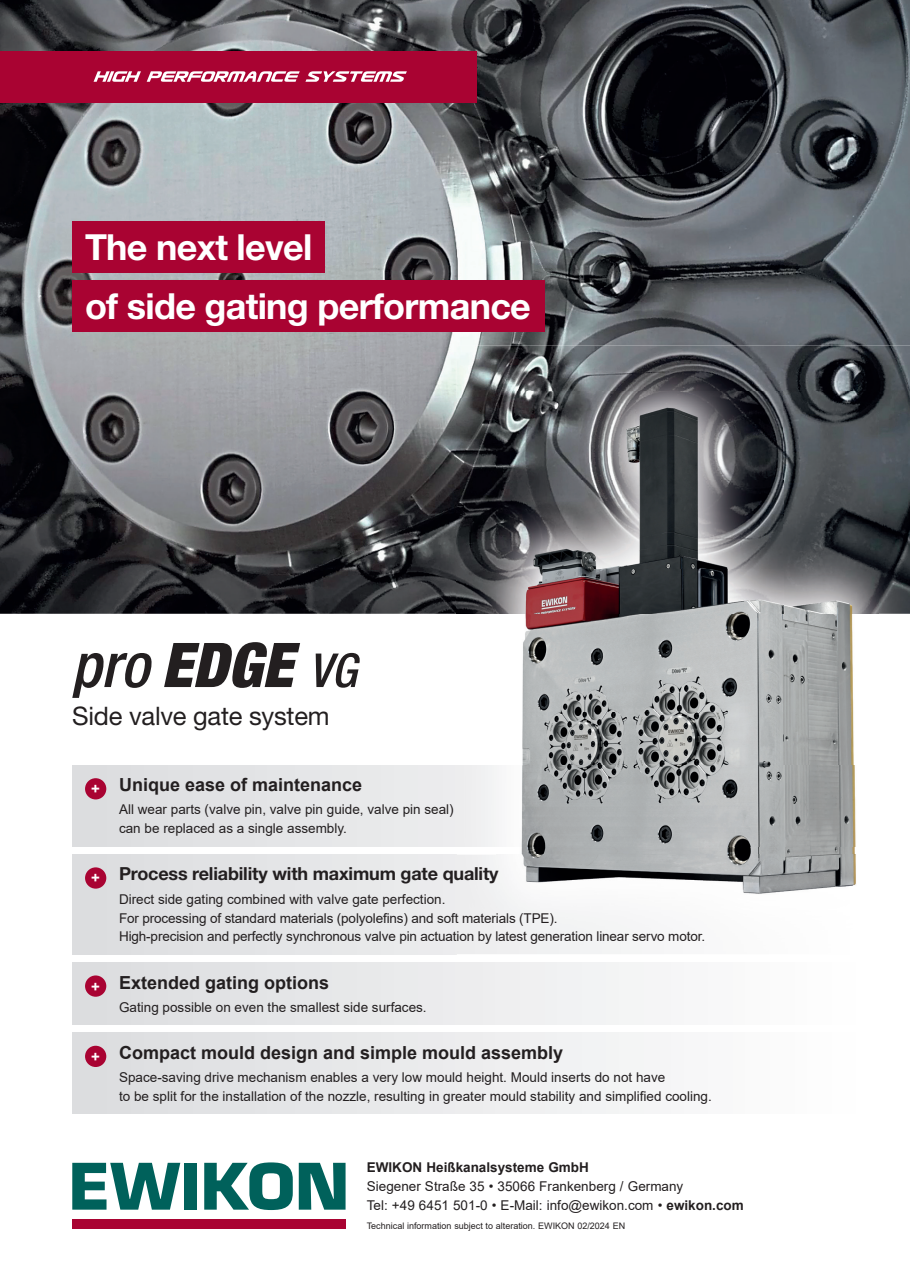
<style>
.page{position:relative;width:910px;height:1280px;background:#fff}
.page>*{position:absolute;margin:0;border:0;box-sizing:border-box;transform-origin:0 0}
.t1{font:700 36px/59.7px "Helvetica Neue LT Std";letter-spacing:-.02em;color:#fff}
.t2{font:25.5px "Helvetica Neue LT Std";letter-spacing:-.01em;color:#231f20}
.t3{font:700 18px "Arial";color:#231f20}
.t4{font:700 18px "Helvetica Neue LT Std";letter-spacing:-.01em;color:#231f20}
.t5{font:700 15px "Arial";color:#fff}
.t6{font:13.5px/18.9px "Arial";color:#231f20}
.t7{font:700 13.5px "Arial";color:#231f20}
.t8{font:9px "Arial";color:#231f20}
.s1{font-weight:700}
</style>
<div class="page">
<img style="left:0;top:0;width:910px;height:614px">
<div style="left:0;top:51px;width:476px;height:51px;background:#a90332"></div>
<svg style="left:94px;top:71px;width:47px;height:11px"></svg>
<svg style="left:147px;top:71px;width:260px;height:11px"></svg>
<div style="left:72px;top:221px;width:253px;height:51px;background:#a90332"></div>
<div style="left:72px;top:281px;width:472px;height:51px;background:#a90332"></div>
<div style="left:72px;top:1220px;width:274px;height:9px;background:#a90332"></div>
<svg style="left:72px;top:1163px;width:108px;height:47px"></svg>
<div style="left:184px;top:1163px;width:12px;height:47px;background:#00615b"></div>
<svg style="left:204px;top:1162px;width:89px;height:48px"></svg>
<svg style="left:299px;top:1163px;width:47px;height:47px"></svg>
<svg style="left:72px;top:642px;width:288px;height:56px"></svg>
<div style="left:72px;top:855px;width:385px;height:99px;background:#e3e4e6"></div>
<div style="left:72px;top:963px;width:787px;height:61px;background:linear-gradient(to right,#dbdcde,#fefefe)"></div>
<div style="left:85px;top:975px;width:21px;height:22px;background:#a90332;border-radius:50%"></div>
<div style="left:72px;top:765px;width:385px;height:81px;background:#e3e4e6"></div>
<div style="left:85px;top:778px;width:21px;height:21px;background:#a90332;border-radius:50%"></div>
<div style="left:72px;top:1033px;width:787px;height:81px;background:linear-gradient(to right,#dbdcde,#fefefe)"></div>
<div style="left:85px;top:1046px;width:21px;height:21px;background:#a90332;border-radius:50%"></div>
<img style="left:457px;top:399px;width:39px;height:448px">
<img style="left:457px;top:346px;width:453px;height:53px">
<img style="left:879px;top:399px;width:31px;height:215px">
<img style="left:457px;top:765px;width:326px;height:81px">
<img style="left:496px;top:391px;width:383px;height:321px">
<img style="left:522px;top:712px;width:261px;height:53px">
<img style="left:783px;top:712px;width:73px;height:99px">
<img style="left:496px;top:846px;width:239px;height:9px">
<img style="left:735px;top:811px;width:121px;height:44px">
<img style="left:496px;top:855px;width:361px;height:54px">
<div style="left:85px;top:867px;width:21px;height:22px;background:#a90332;border-radius:50%"></div>
<h1 class="t1" style="left:85px;top:216px;width:447px">The next level<br>of side gating performance</h1>
<h2 class="t2" style="left:72px;top:700px;width:259px">Side valve gate system</h2>
<p class="t5" style="left:91px;top:778px;width:10px">+</p>
<h3 class="t3" style="left:119px;top:772px;width:245px">Unique ease of maintenance</h3>
<p class="t6" style="left:119px;top:800px;width:336px">All wear parts (valve pin, valve pin guide, valve pin seal) can be replaced as a single assembly.</p>
<h3 class="t4" style="left:91px;top:863px;width:409px"><sub>+</sub> Process reliability with maximum gate quality</h3>
<p class="t6" style="left:119px;top:889px;width:588px">Direct side gating combined with valve gate perfection.<br>For processing of standard materials (polyolefins) and soft materials (TPE).<br>High-precision and perfectly synchronous valve pin actuation by latest generation linear servo motor.</p>
<p class="t5" style="left:91px;top:976px;width:10px">+</p>
<p class="t5" style="left:91px;top:1046px;width:10px">+</p>
<h3 class="t3" style="left:119px;top:969px;width:212px">Extended gating options</h3>
<p class="t6" style="left:119px;top:997px;width:309px">Gating possible on even the smallest side surfaces.</p>
<h3 class="t3" style="left:119px;top:1040px;width:446px">Compact mould design and simple mould assembly</h3>
<p class="t6" style="left:119px;top:1068px;width:594px">Space-saving drive mechanism enables a very low mould height. Mould inserts do not have<br>to be split for the installation of the nozzle, resulting in greater mould stability and simplified cooling.</p>
<p class="t7" style="left:367px;top:1158px;width:224px">EWIKON Heißkanalsysteme GmbH</p>
<p class="t6" style="left:367px;top:1177px;width:378px">Siegener Straße 35 • 35066 Frankenberg / Germany<br>Tel: +49 6451 501-0 • E-Mail: info@ewikon.com • <span class="s1">ewikon.com</span></p>
<p class="t8" style="left:367px;top:1219px;width:260px">Technical information subject to alteration. EWIKON 02/2024 EN</p>
</div>
